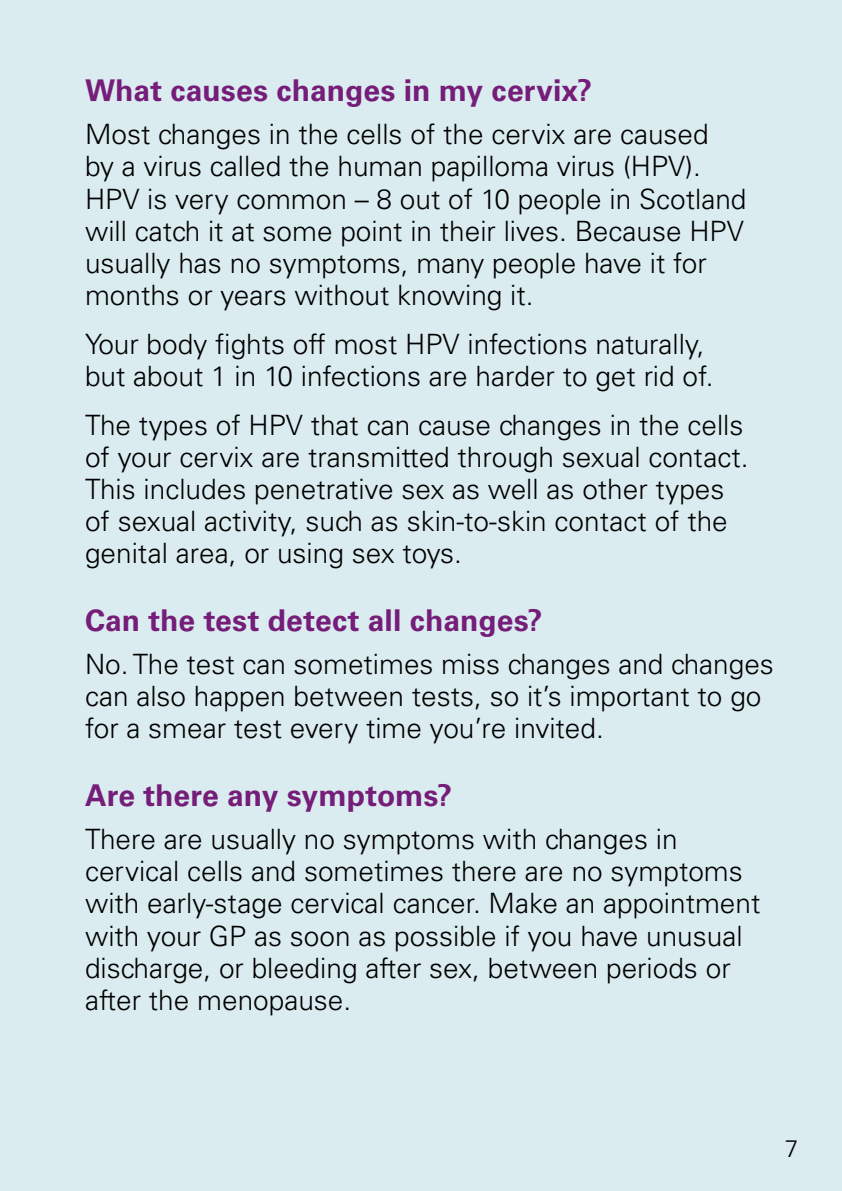
<style>
.page{position:relative;width:842px;height:1191px;background:#daecef}
.page>*{position:absolute;margin:0;border:0;box-sizing:border-box;transform-origin:0 0}
.question{font:700 30px "Univers LT Std";letter-spacing:.005em;color:#751d79}
.BODY{font:300 28px/32px "Univers LT Std";color:#000}
.BODY-2{font:300 24px "Univers LT Std";color:#000}
</style>
<div class="page">
<p class="question" style="left:85px;top:73px;width:509px">What causes changes in my cervix?</p>
<p class="BODY" style="left:85px;top:119px;width:663px">Most changes in the cells of the cervix are caused<br>by a virus called the human papilloma virus (HPV).<br>HPV is very common – 8 out of 10 people in Scotland will catch it at some point in their lives. Because HPV usually has no symptoms, many people have it for months or years without knowing it.</p>
<p class="BODY" style="left:85px;top:328px;width:630px">Your body fights off most HPV infections naturally, but about 1 in 10 infections are harder to get rid of.</p>
<p class="BODY" style="left:85px;top:409px;width:665px">The types of HPV that can cause changes in the cells of your cervix are transmitted through sexual contact.<br>This includes penetrative sex as well as other types of sexual activity, such as skin-to-skin contact of the genital area, or using sex toys.</p>
<p class="question" style="left:85px;top:602px;width:459px">Can the test detect all changes?</p>
<p class="BODY" style="left:85px;top:648px;width:690px">No. The test can sometimes miss changes and changes can also happen between tests, so it’s important to go for a smear test every time you’re invited.</p>
<p class="question" style="left:85px;top:778px;width:369px">Are there any symptoms?</p>
<p class="BODY" style="left:85px;top:823px;width:677px">There are usually no symptoms with changes in cervical cells and sometimes there are no symptoms with early-stage cervical cancer. Make an appointment with your GP as soon as possible if you have unusual discharge, or bleeding after sex, between periods or after the menopause.</p>
<p class="BODY-2" style="left:785px;top:1134px;width:15px">7</p>
</div>
